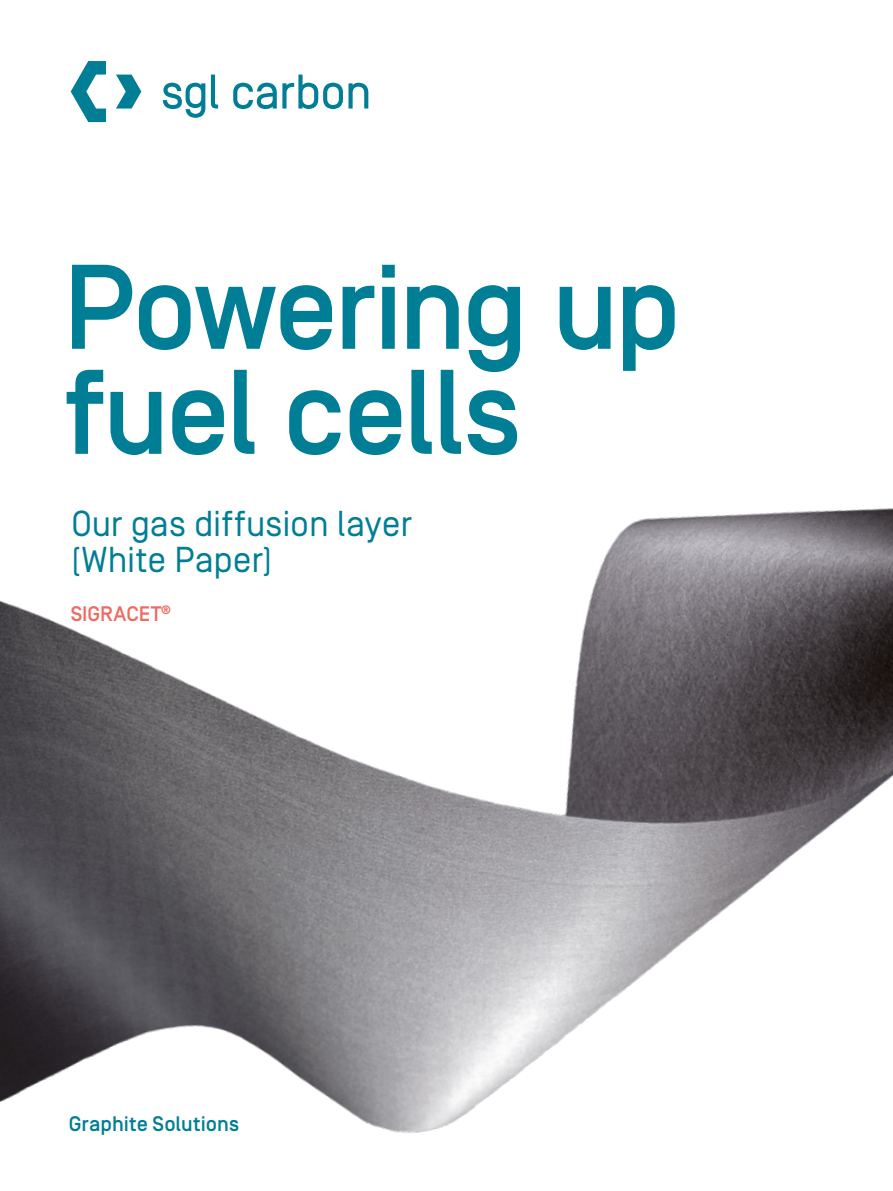
<style>
.page{position:relative;width:893px;height:1191px;background:#fff}
.page>*{position:absolute;margin:0;border:0;box-sizing:border-box;transform-origin:0 0}
.t1{font:500 120px/105px "Simplon Norm";letter-spacing:-.03em;color:#007e95}
.t2{font:36px/36px "Simplon Norm";letter-spacing:-.005em;color:#007e95}
.t3{font:500 21px "Simplon Norm";color:#007e95}
.t4{font:500 21px "Simplon Norm";letter-spacing:-.005em;color:#ed6b62}
</style>
<div class="page">
<img style="left:0;top:508px;width:893px;height:625px">
<svg style="left:71px;top:61px;width:297px;height:61px"></svg>
<h1 class="t1" style="left:63px;top:260px;width:620px">Powering up fuel cells</h1>
<p class="t2" style="left:71px;top:506px;width:343px">Our gas diffusion layer (White Paper)</p>
<p class="t4" style="left:71px;top:602px;width:102px">SIGRACET<sup>®</sup></p>
<p class="t3" style="left:69px;top:1113px;width:172px">Graphite Solutions</p>
</div>
